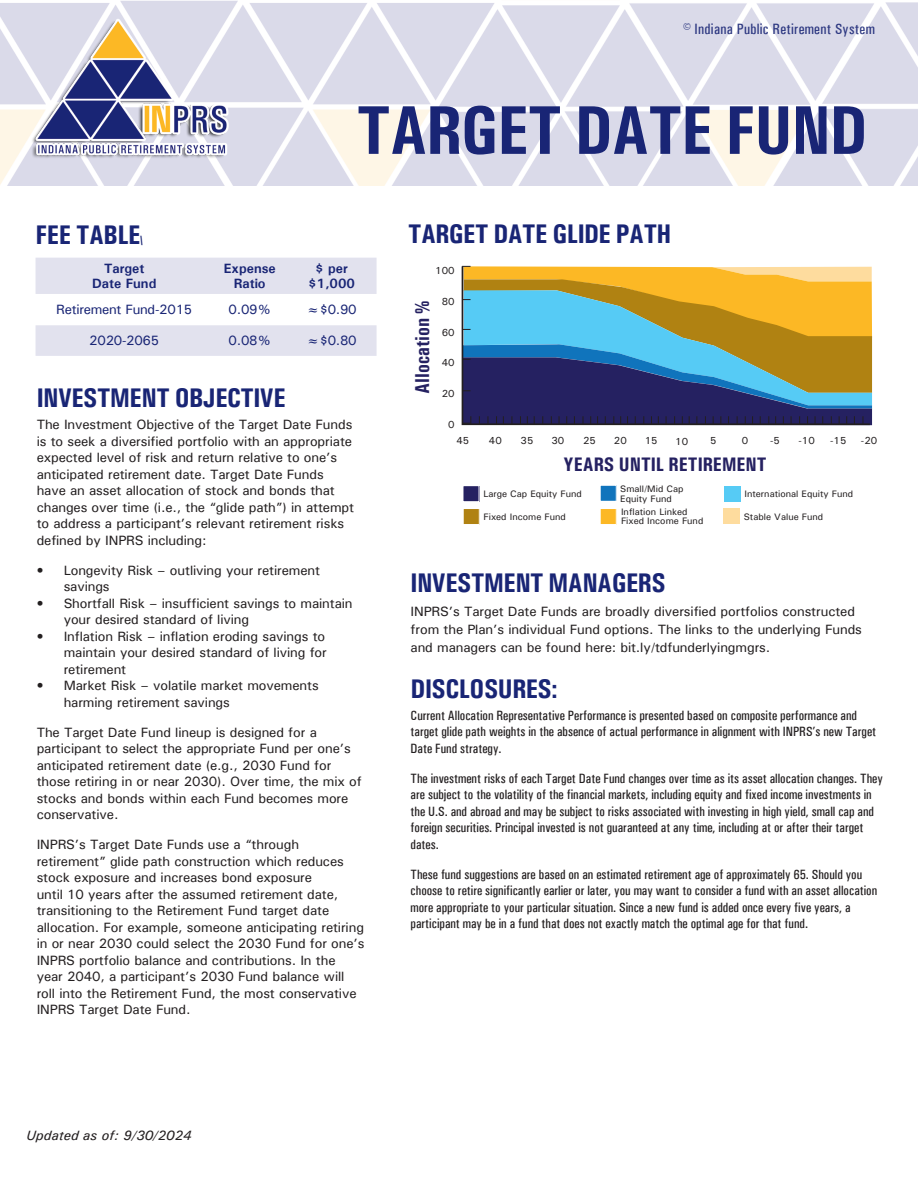
<style>
.page{position:relative;width:918px;height:1188px;background:#fff}
.page>*{position:absolute;margin:0;border:0;box-sizing:border-box;transform-origin:0 0}
.t1{font:700 condensed 69px "Univers";letter-spacing:-.02em;color:#192575}
.t2{font:700 condensed 27px "Univers";letter-spacing:-.02em;color:#192575}
.t3{font:700 condensed 20.1px "Univers";color:#252161}
.t4{font:700 condensed 19.65px "Univers";color:#252161}
.t5{font:500 condensed 15px "Univers";letter-spacing:.02em;color:#192575}
.t6{font:500 13.5px/16.5px "Univers";letter-spacing:-.01em;color:#231f20}
.t7{font:500 condensed 13.5px/16.5px "Univers";color:#231f20}
.t8{font:500 13.5px "Univers";letter-spacing:-.02em;color:#192575}
.t9{font:700 13.5px "Univers";color:#192575}
.t10{font:italic 500 13.5px "Univers";color:#231f20}
.t11{font:700 condensed 12px "Univers";color:#192575}
.t12{font:500 10.2px "Univers";color:#231f20}
.t13{font:500 9.3px/9.3px "Univers";color:#231f20}
</style>
<div class="page">
<img style="left:0;top:1px;width:918px;height:185px">
<img style="left:25px;top:14px;width:214px;height:154px">
<svg style="left:36px;top:258px;width:341px;height:98px"></svg>
<div style="left:463px;top:486px;width:16px;height:16px;background:#252161"></div>
<div style="left:463px;top:485px;width:16px;height:17px;border:1px solid #fff"></div>
<div style="left:463px;top:509px;width:16px;height:16px;background:#b08212"></div>
<div style="left:463px;top:508px;width:17px;height:17px;border:1px solid #fff"></div>
<div style="left:724px;top:508px;width:16px;height:16px;background:#fedc9e"></div>
<div style="left:600px;top:485px;width:16px;height:16px;background:#1074bc"></div>
<div style="left:600px;top:485px;width:17px;height:17px;border:1px solid #fff"></div>
<div style="left:724px;top:486px;width:16px;height:16px;background:#56cbf5"></div>
<div style="left:600px;top:509px;width:16px;height:16px;background:#fcb825"></div>
<div style="left:600px;top:508px;width:17px;height:17px;border:1px solid #fff"></div>
<svg style="left:461px;top:265px;width:411px;height:161px;background:#99baa9"></svg>
<svg style="left:462px;top:344px;width:410px;height:81px;background:#425674"></svg>
<svg style="left:462px;top:266px;width:410px;height:72px;background:#beb362"></svg>
<p class="t5" style="left:683px;top:20px;width:193px">© Indiana Public Retirement System</p>
<p class="t1" style="left:356px;top:88px;width:513px">TARGET DATE FUND</p>
<p class="t2" style="left:36px;top:218px;width:107px">FEE TABLE</p>
<p class="t11" style="left:140px;top:232px;width:4px">\</p>
<p class="t9" style="left:104px;top:260px;width:42px">Target</p>
<p class="t9" style="left:92px;top:275px;width:66px">Date Fund</p>
<p class="t9" style="left:224px;top:260px;width:53px">Expense</p>
<p class="t9" style="left:234px;top:275px;width:33px">Ratio</p>
<p class="t9" style="left:315px;top:260px;width:34px">$ per</p>
<p class="t9" style="left:308px;top:275px;width:48px">$1,000</p>
<p class="t8" style="left:56px;top:301px;width:138px">Retirement Fund-2015</p>
<p class="t8" style="left:229px;top:301px;width:44px">0.09%</p>
<p class="t8" style="left:306px;top:301px;width:52px">≈$0.90</p>
<p class="t8" style="left:89px;top:332px;width:72px">2020-2065</p>
<p class="t8" style="left:229px;top:332px;width:44px">0.08%</p>
<p class="t8" style="left:306px;top:332px;width:52px">≈$0.80</p>
<p class="t2" style="left:37px;top:382px;width:251px">INVESTMENT OBJECTIVE</p>
<p class="t6" style="left:37px;top:416px;width:319px">The Investment Objective of the Target Date Funds is to seek a diversified portfolio with an appropriate expected level of risk and return relative to one’s anticipated retirement date. Target Date Funds have an asset allocation of stock and bonds that changes over time (i.e., the “glide path”) in attempt to address a participant’s relevant retirement risks defined by INPRS including:</p>
<p class="t6" style="left:64px;top:561px;width:258px;text-indent:-27px">• Longevity Risk – outliving your retirement savings</p>
<p class="t6" style="left:64px;top:594px;width:290px;text-indent:-27px">• Shortfall Risk – insufficient savings to maintain your desired standard of living</p>
<p class="t6" style="left:64px;top:627px;width:265px;text-indent:-27px">• Inflation Risk – inflation eroding savings to maintain your desired standard of living for retirement</p>
<p class="t6" style="left:64px;top:677px;width:257px;text-indent:-27px">• Market Risk – volatile market movements harming retirement savings</p>
<p class="t6" style="left:37px;top:723px;width:327px">The Target Date Fund lineup is designed for a participant to select the appropriate Fund per one’s anticipated retirement date (e.g., 2030 Fund for those retiring in or near 2030). Over time, the mix of stocks and bonds within each Fund becomes more conservative.</p>
<p class="t6" style="left:37px;top:836px;width:329px">INPRS’s Target Date Funds use a “through retirement” glide path construction which reduces stock exposure and increases bond exposure<br>until 10 years after the assumed retirement date, transitioning to the Retirement Fund target date allocation. For example, someone anticipating retiring in or near 2030 could select the 2030 Fund for one’s INPRS portfolio balance and contributions. In the year 2040, a participant’s 2030 Fund balance will roll into the Retirement Fund, the most conservative INPRS Target Date Fund.</p>
<p class="t2" style="left:408px;top:217px;width:265px">TARGET DATE GLIDE PATH</p>
<p class="t12" style="left:435px;top:264px;width:21px">100</p>
<p class="t12" style="left:442px;top:295px;width:14px">80</p>
<p class="t12" style="left:442px;top:326px;width:14px">60</p>
<p class="t12" style="left:442px;top:356px;width:14px">40</p>
<p class="t12" style="left:442px;top:387px;width:14px">20</p>
<p class="t12" style="left:448px;top:418px;width:8px">0</p>
<p class="t3" style="left:410px;top:394px;width:95px;rotate:-90deg">Allocation %</p>
<p class="t12" style="left:456px;top:434px;width:14px">45</p>
<p class="t12" style="left:489px;top:434px;width:14px">40</p>
<p class="t12" style="left:521px;top:434px;width:14px">35</p>
<p class="t12" style="left:551px;top:434px;width:14px">30</p>
<p class="t12" style="left:583px;top:434px;width:14px">25</p>
<p class="t12" style="left:614px;top:434px;width:14px">20</p>
<p class="t12" style="left:645px;top:434px;width:14px">15</p>
<p class="t12" style="left:675px;top:435px;width:14px">10</p>
<p class="t12" style="left:710px;top:434px;width:8px">5</p>
<p class="t12" style="left:742px;top:434px;width:8px">0</p>
<p class="t12" style="left:770px;top:434px;width:11px">-5</p>
<p class="t12" style="left:798px;top:434px;width:18px">-10</p>
<p class="t12" style="left:830px;top:434px;width:18px">-15</p>
<p class="t12" style="left:861px;top:434px;width:18px">-20</p>
<p class="t4" style="left:564px;top:453px;width:205px">YEARS UNTIL RETIREMENT</p>
<p class="t13" style="left:620px;top:484px;width:65px">Small/Mid Cap<br>Equity Fund</p>
<p class="t13" style="left:483px;top:489px;width:100px">Large Cap Equity Fund</p>
<p class="t13" style="left:484px;top:512px;width:84px">Fixed Income Fund</p>
<p class="t13" style="left:621px;top:507px;width:84px">Inflation Linked<br>Fixed Income Fund</p>
<p class="t13" style="left:744px;top:512px;width:81px">Stable Value Fund</p>
<p class="t13" style="left:744px;top:489px;width:110px">International Equity Fund</p>
<p class="t2" style="left:411px;top:567px;width:257px">INVESTMENT MANAGERS</p>
<p class="t6" style="left:411px;top:602px;width:453px;line-height:18px">INPRS’s Target Date Funds are broadly diversified portfolios constructed from the Plan’s individual Fund options. The links to the underlying Funds and managers can be found here: bit.ly/tdfunderlyingmgrs.</p>
<p class="t2" style="left:411px;top:672px;width:148px">DISCLOSURES:</p>
<p class="t7" style="left:411px;top:707px;width:467px">Current Allocation Representative Performance is presented based on composite performance and target glide path weights in the absence of actual performance in alignment with INPRS’s new Target<br>Date Fund strategy.</p>
<p class="t7" style="left:411px;top:770px;width:474px">The investment risks of each Target Date Fund changes over time as its asset allocation changes. They are subject to the volatility of the financial markets, including equity and fixed income investments in the U.S. and abroad and may be subject to risks associated with investing in high yield, small cap and foreign securities. Principal invested is not guaranteed at any time, including at or after their target dates.</p>
<p class="t7" style="left:411px;top:866px;width:468px">These fund suggestions are based on an estimated retirement age of approximately 65. Should you choose to retire significantly earlier or later, you may want to consider a fund with an asset allocation more appropriate to your particular situation. Since a new fund is added once every five years, a participant may be in a fund that does not exactly match the optimal age for that fund.</p>
<p class="t10" style="left:27px;top:1127px;width:167px">Updated as of: 9/30/2024</p>
</div>
